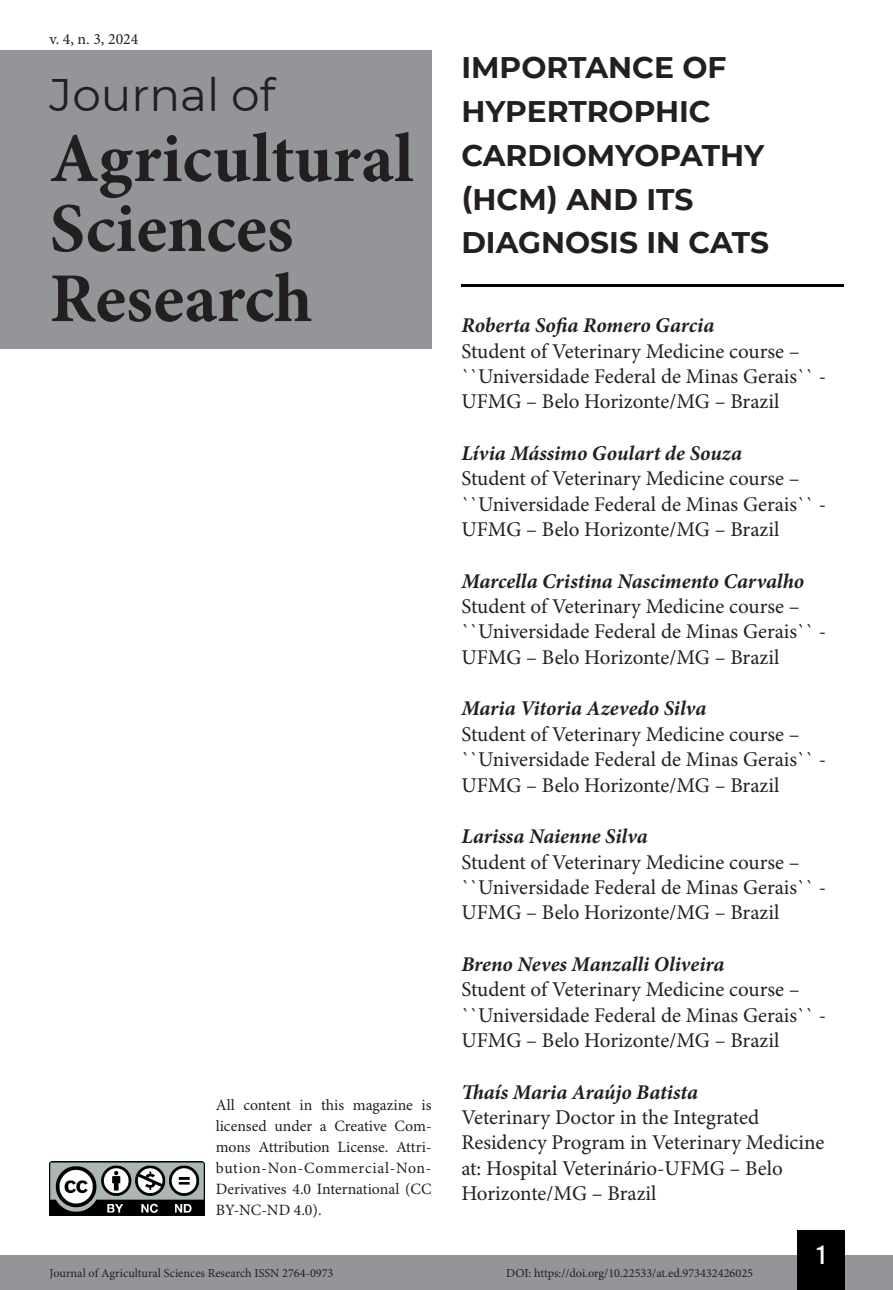
<style>
.page{position:relative;width:893px;height:1290px;background:#fff}
.page>*{position:absolute;margin:0;border:0;box-sizing:border-box;transform-origin:0 0}
.t1{font:700 70px/70px "Minion Pro";color:#231f20}
.t2{font:45.5px "Montserrat";color:#231f20}
.t3{font:700 29.75px/43.8px "Montserrat";color:#231f20}
.t4{font:26.25px "Bebas Kai";color:#fff}
.t5{font:21px/25.4px "Minion Pro";color:#231f20}
.t6{font:italic 700 21px "Minion Pro";letter-spacing:-.005em;color:#231f20}
.t7{font:15.75px/21px "Minion Pro";color:#231f20;text-align:justify}
.t8{font:12.25px "Minion Pro";color:#231f20}
</style>
<div class="page">
<div style="left:0;top:1255px;width:893px;height:35px;background:#939598"></div>
<div style="left:797px;top:1230px;width:48px;height:60px;background:#000"></div>
<img style="left:50px;top:1161px;width:154px;height:54px">
<div style="left:0;top:50px;width:432px;height:298px;background:#939598"></div>
<hr style="left:461px;top:284px;width:382px;height:3px;background:#000">
<p class="t7" style="left:50px;top:29px;width:90px">v. 4, n. 3, 2024</p>
<h2 class="t2" style="left:50px;top:64px;width:227px">Journal of</h2>
<h1 class="t1" style="left:50px;top:123px;width:366px">Agricultural<br>Sciences<br>Research</h1>
<p class="t7" style="left:216px;top:1095px;width:217px">All content in this magazine is licensed under a Creative Com&shy;mons Attribution License. Attri&shy;bution-Non-Commercial-Non-Derivatives 4.0 International (CC BY-NC-ND 4.0).</p>
<h3 class="t3" style="left:461px;top:44px;width:309px">IMPORTANCE OF<br>HYPERTROPHIC<br>CARDIOMYOPATHY (HCM) AND ITS<br>DIAGNOSIS IN CATS</h3>
<p class="t6" style="left:461px;top:310px;width:254px">Roberta Sofia Romero Garcia</p>
<p class="t5" style="left:461px;top:339px;width:366px">Student of Veterinary Medicine course – ``Universidade Federal de Minas Gerais`` -<br>UFMG – Belo Horizonte/MG – Brazil</p>
<p class="t6" style="left:461px;top:438px;width:282px">Lívia Mássimo Goulart de Souza</p>
<p class="t5" style="left:461px;top:467px;width:366px">Student of Veterinary Medicine course – ``Universidade Federal de Minas Gerais`` -<br>UFMG – Belo Horizonte/MG – Brazil</p>
<p class="t6" style="left:461px;top:566px;width:344px">Marcella Cristina Nascimento Carvalho</p>
<p class="t5" style="left:461px;top:594px;width:366px">Student of Veterinary Medicine course – ``Universidade Federal de Minas Gerais`` -<br>UFMG – Belo Horizonte/MG – Brazil</p>
<p class="t6" style="left:461px;top:694px;width:246px">Maria Vitoria Azevedo Silva</p>
<p class="t5" style="left:461px;top:722px;width:366px">Student of Veterinary Medicine course – ``Universidade Federal de Minas Gerais`` -<br>UFMG – Belo Horizonte/MG – Brazil</p>
<p class="t6" style="left:461px;top:821px;width:188px">Larissa Naienne Silva</p>
<p class="t5" style="left:461px;top:850px;width:366px">Student of Veterinary Medicine course – ``Universidade Federal de Minas Gerais`` -<br>UFMG – Belo Horizonte/MG – Brazil</p>
<p class="t6" style="left:461px;top:949px;width:265px">Breno Neves Manzalli Oliveira</p>
<p class="t5" style="left:461px;top:978px;width:366px">Student of Veterinary Medicine course – ``Universidade Federal de Minas Gerais`` -<br>UFMG – Belo Horizonte/MG – Brazil</p>
<p class="t6" style="left:461px;top:1077px;width:238px">Thaís Maria Araújo Batista</p>
<p class="t5" style="left:461px;top:1105px;width:365px">Veterinary Doctor in the Integrated Residency Program in Veterinary Medicine at: Hospital Veterinário-UFMG – Belo Horizonte/MG – Brazil</p>
<p class="t4" style="left:817px;top:1241px;width:10px">1</p>
<p class="t8" style="left:50px;top:1266px;width:285px">Journal of Agricultural Sciences Research ISSN 2764-0973</p>
<p class="t8" style="left:506px;top:1266px;width:248px">DOI: https://doi.org/10.22533/at.ed.973432426025</p>
</div>
